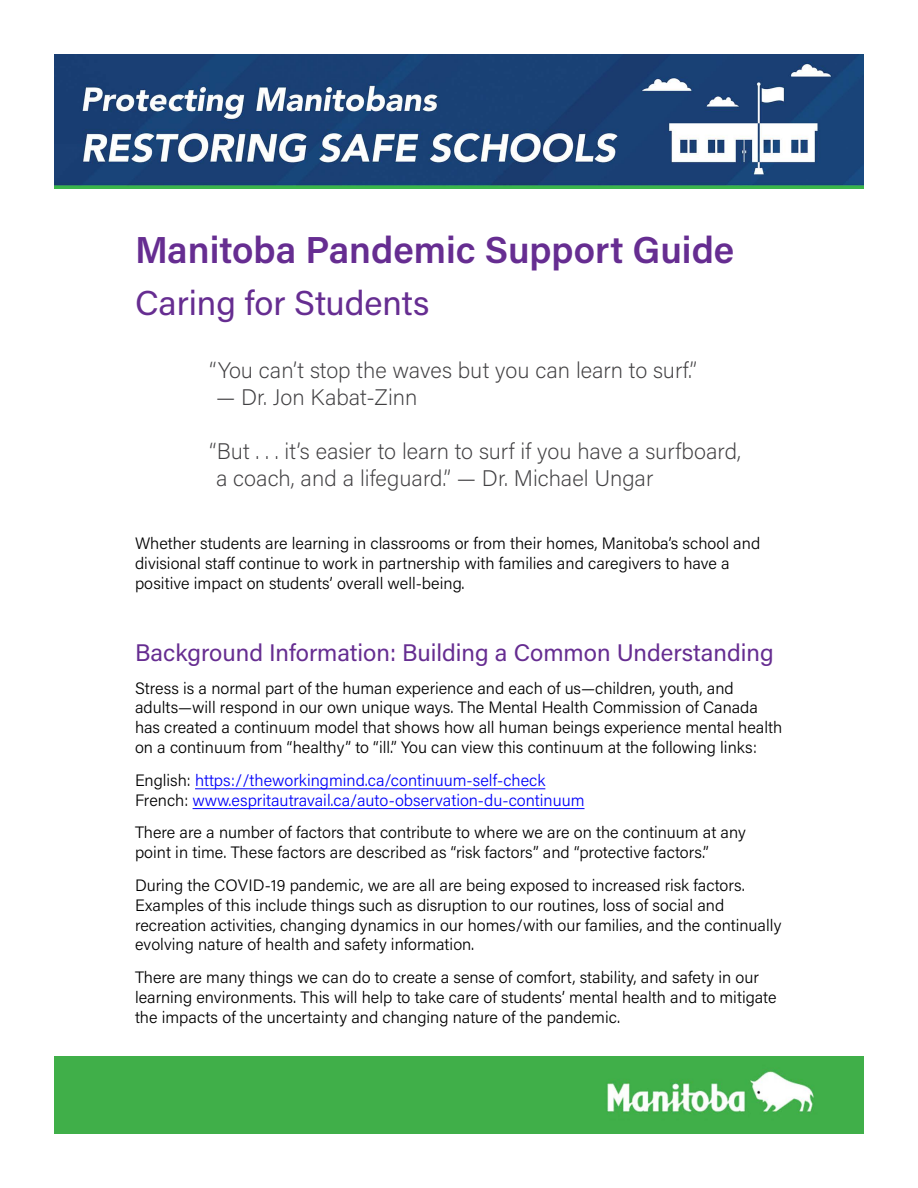
<style>
.page{position:relative;width:918px;height:1188px;background:#fff}
.page>*{position:absolute;margin:0;border:0;box-sizing:border-box;transform-origin:0 0}
.Head_A{font:600 37.5px "Acumin Pro";color:#662d91}
.Head_A_-_regular{font:34.5px "Acumin Pro";color:#662d91}
.Head_B{font:24px "Acumin Pro";color:#662d91}
.quote__4{font:200 22.5px/27px "Acumin Pro";color:#414042}
.quote{font:200 22.5px "Acumin Pro";color:#414042}
.Paragraph__12{font:300 16.5px/19.8px "Acumin Pro";color:#000}
.Paragraph__25{font:300 16.5px/19.8px "Acumin Pro";color:#000}
.Paragraph__4{font:300 16.5px/19.8px "Acumin Pro";color:#000}
.Paragraph__12-2{font:300 16.5px/19.8px "Acumin Pro";color:#0000fa}
.s1{color:#000}
</style>
<div class="page">
<hr style="left:195px;top:788px;width:350px;height:1px;background:#0000fa">
<hr style="left:193px;top:808px;width:392px;height:1px;background:#0000fa">
<img style="left:54px;top:54px;width:810px;height:135px">
<img style="left:54px;top:1056px;width:810px;height:78px">
<h1 class="Head_A" style="left:135px;top:224px;width:601px">Manitoba Pandemic Support Guide</h1>
<p class="Head_A_-_regular" style="left:135px;top:279px;width:296px">Caring for Students</p>
<p class="quote" style="left:210px;top:355px;width:489px">“You can’t stop the waves but you can learn to surf.”</p>
<p class="quote" style="left:216px;top:382px;width:203px">— Dr. Jon Kabat-Zinn</p>
<p class="quote__4" style="left:210px;top:437px;width:533px">“But . . . it’s easier to learn to surf if you have a surfboard, a coach, and a lifeguard.” — Dr. Michael Ungar</p>
<p class="Paragraph__4" style="left:135px;top:533px;width:627px">Whether students are learning in classrooms or from their homes, Manitoba’s school and divisional staff continue to work in partnership with families and caregivers to have a positive impact on students’ overall well-being.</p>
<h2 class="Head_B" style="left:135px;top:636px;width:640px">Background Information: Building a Common Understanding</h2>
<p class="Paragraph__12" style="left:135px;top:677px;width:649px">Stress is a normal part of the human experience and each of us—children, youth, and adults—will respond in our own unique ways. The Mental Health Commission of Canada has created a continuum model that shows how all human beings experience mental health on a continuum from “healthy” to “ill.” You can view this continuum at the following links:</p>
<p class="Paragraph__12-2" style="left:135px;top:769px;width:451px"><span class="s1">English:</span> https://theworkingmind.ca/continuum-self-check<br><span class="s1">French:</span> www.espritautravail.ca/auto-observation-du-continuum</p>
<p class="Paragraph__12" style="left:135px;top:822px;width:612px">There are a number of factors that contribute to where we are on the continuum at any point in time. These factors are described as “risk factors” and “protective factors.”</p>
<p class="Paragraph__12" style="left:135px;top:875px;width:648px">During the COVID-19 pandemic, we are all are being exposed to increased risk factors.<br>Examples of this include things such as disruption to our routines, loss of social and recreation activities, changing dynamics in our homes/with our families, and the continually evolving nature of health and safety information.</p>
<p class="Paragraph__25" style="left:135px;top:967px;width:643px">There are many things we can do to create a sense of comfort, stability, and safety in our learning environments. This will help to take care of students’ mental health and to mitigate the impacts of the uncertainty and changing nature of the pandemic.</p>
</div>
